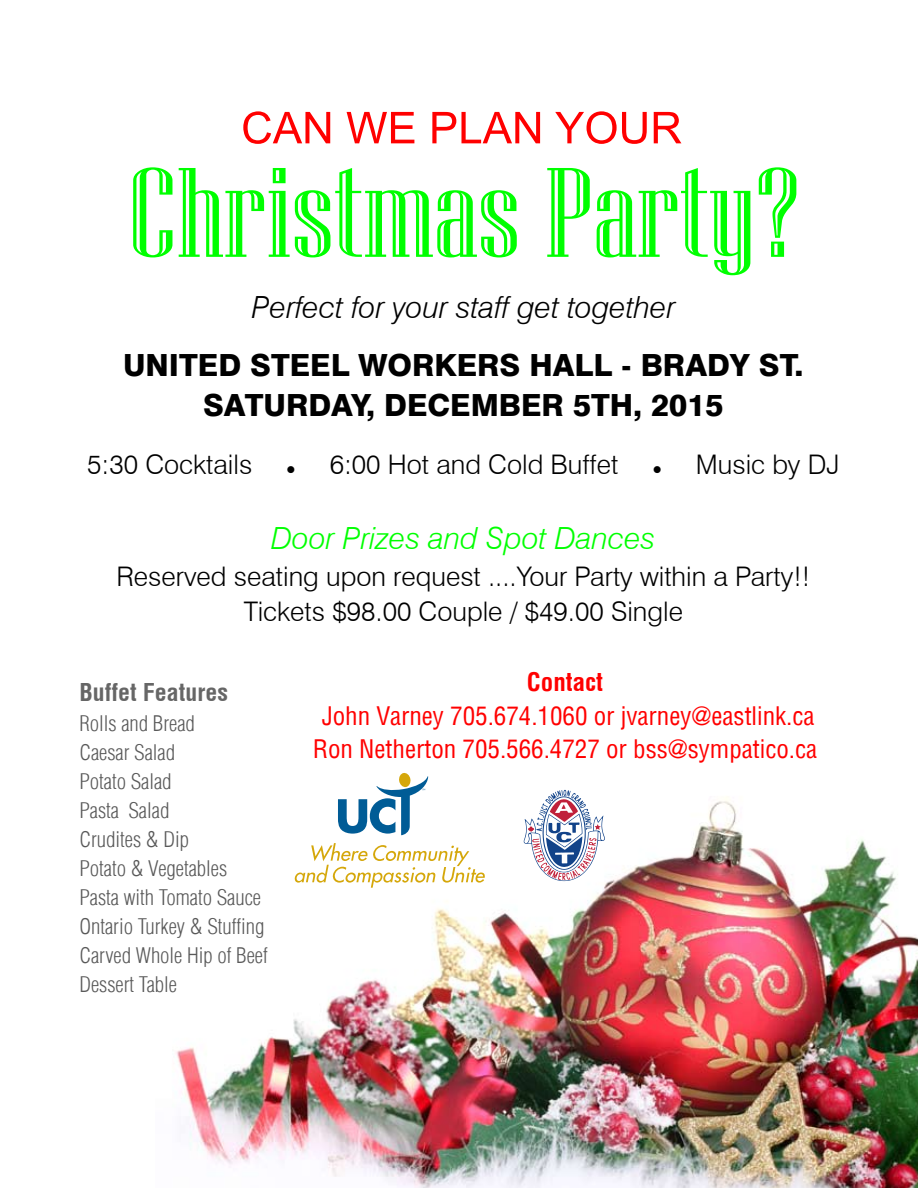
<style>
.page{position:relative;width:918px;height:1188px;background:#fff}
.page>*{position:absolute;margin:0;border:0;box-sizing:border-box;transform-origin:0 0}
.t1{font:126.9px "Niagara Engraved";color:#0f0;scale:1.29 1}
.t2{font:800 30.6px/40.3px "Swiss 721 BT";color:#000;text-align:center}
.t3{font:italic 300 30.6px "Swiss 721 BT";color:#000}
.t4{font:italic 300 30.6px "Swiss 721 BT";color:#0f0}
.t5{font:300 27px/35.5px "Swiss 721 BT";color:#000;text-align:center}
.t6{font:25.05px/33.5px "Switzerland Condensed";color:#f00;text-align:center}
.t7{font:700 25.05px "Switzerland Condensed";color:#f00}
.t8{font:700 24px "Switzerland Condensed";color:#666}
.t9{font:21px/29px "Switzerland Cond Light";color:#595959}
</style>
<div class="page">
<svg style="left:243px;top:111px;width:438px;height:33px"></svg>
<img style="left:176px;top:776px;width:742px;height:412px">
<svg style="left:523px;top:790px;width:82px;height:91px"></svg>
<svg style="left:338px;top:772px;width:90px;height:63px"></svg>
<svg style="left:294px;top:843px;width:191px;height:45px"></svg>
<h1 class="t1" style="left:128px;top:146px;width:522px">Christmas Party?</h1>
<h2 class="t3" style="left:252px;top:289px;width:425px">Perfect for your staff get together</h2>
<h2 class="t2" style="left:123px;top:344px;width:682px">UNITED STEEL WORKERS HALL - BRADY ST.<br>SATURDAY, DECEMBER 5TH, 2015</h2>
<p class="t5" style="left:87px;top:447px;width:167px">5:30 Cocktails</p>
<p class="t5" style="left:287px;top:447px;width:333px">● 6:00 Hot and Cold Buffet</p>
<p class="t5" style="left:653px;top:447px;width:188px">● Music by DJ</p>
<h2 class="t4" style="left:271px;top:520px;width:386px">Door Prizes and Spot Dances</h2>
<p class="t5" style="left:116px;top:558px;width:695px">Reserved seating upon request ....Your Party within a Party!!<br>Tickets $98.00 Couple / $49.00 Single</p>
<p class="t8" style="left:79px;top:678px;width:150px">Buffet Features</p>
<p class="t9" style="left:79px;top:709px;width:190px">Rolls and Bread<br>Caesar Salad<br>Potato Salad<br>Pasta Salad<br>Crudites &amp; Dip<br>Potato &amp; Vegetables<br>Pasta with Tomato Sauce<br>Ontario Turkey &amp; Stuffing<br>Carved Whole Hip of Beef<br>Dessert Table</p>
<p class="t7" style="left:527px;top:667px;width:78px">Contact</p>
<p class="t6" style="left:313px;top:698px;width:506px">John Varney 705.674.1060 or jvarney@eastlink.ca<br>Ron Netherton 705.566.4727 or bss@sympatico.ca</p>
</div>
